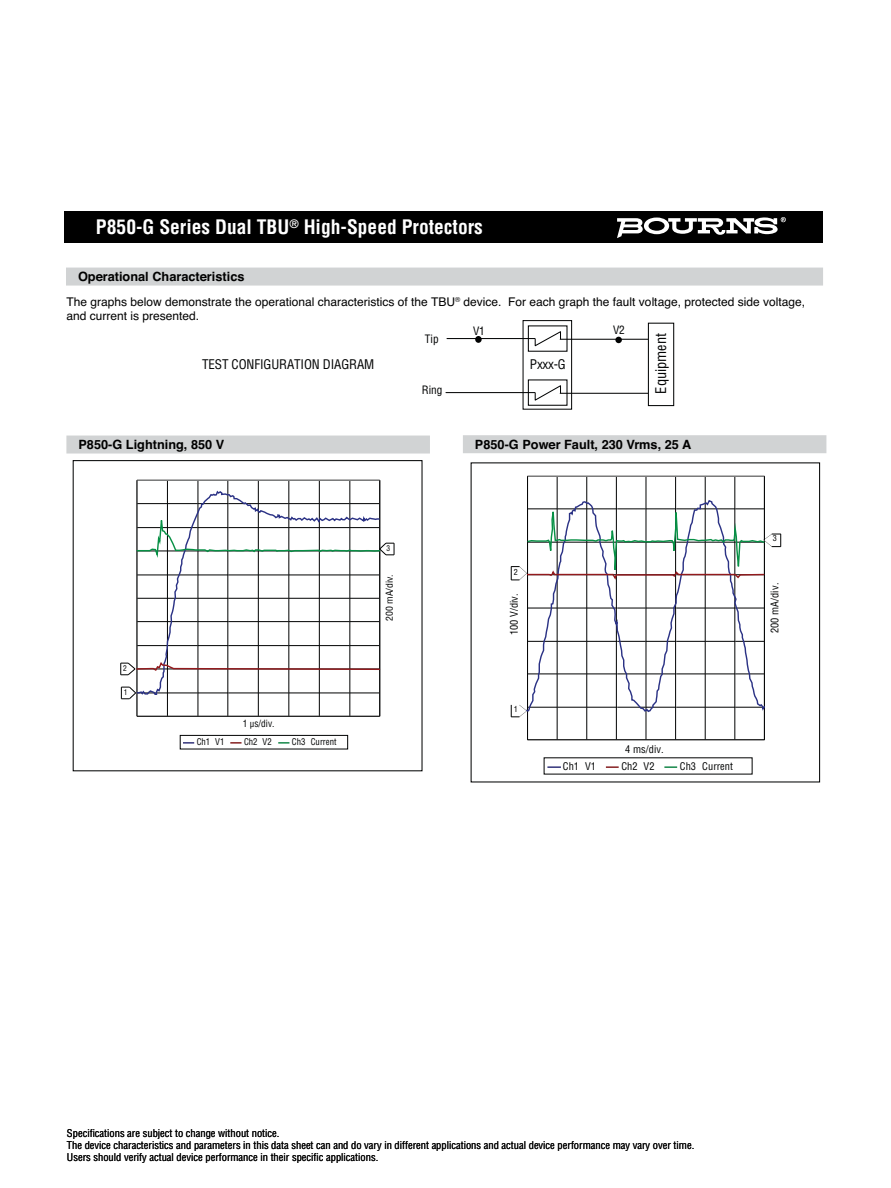
<style>
.page{position:relative;width:891px;height:1188px;background:#fff}
.page>*{position:absolute;margin:0;border:0;box-sizing:border-box;transform-origin:0 0}
.t1{font:700 condensed 19.5px "Helvetica";color:#fff}
.t2{font:condensed 14.4px "Helvetica";color:#010202}
.t3{font:condensed 13.05px "Helvetica";letter-spacing:-.01em;color:#010202}
.t4{font:700 12.75px "Helvetica";color:#000}
.t5{font:12px/14.4px "Helvetica";color:#000}
.t6{font:condensed 11.25px "Helvetica";color:#010202}
.t7{font:condensed 10.5px/12px "Helvetica";color:#000}
.t8{font:condensed 10.35px "Helvetica";letter-spacing:.005em;color:#010202}
.t9{font:condensed 9.75px "Helvetica";color:#010202;scale:.96 1}
.t10{font:condensed 9.3px "Helvetica";color:#010202;scale:1.04 1}
.t11{font:condensed 9.15px "Helvetica";letter-spacing:.005em;color:#010202;scale:.96 1}
.t12{font:condensed 8.1px "Helvetica";color:#010202}
.t13{font:condensed 7.8px "Helvetica";color:#010202;scale:.96 1}
.s1{font-size:9.15px}
</style>
<div class="page">
<div style="left:64px;top:212px;width:759px;height:31px;background:#000"></div>
<div style="left:66px;top:268px;width:757px;height:18px;background:#d1d3d4"></div>
<div style="left:66px;top:436px;width:364px;height:18px;background:#d1d3d4"></div>
<div style="left:463px;top:435px;width:363px;height:18px;background:#d1d3d4"></div>
<hr style="left:446px;top:392px;width:89px;height:1px;background:#010202">
<hr style="left:447px;top:338px;width:88px;height:1px;background:#010202">
<div style="left:523px;top:320px;width:49px;height:90px;border:1px solid #010202"></div>
<hr style="left:560px;top:393px;width:113px;height:1px;background:#010202">
<svg style="left:534px;top:385px;width:28px;height:16px"></svg>
<div style="left:528px;top:379px;width:40px;height:27px;border:1px solid #010202"></div>
<hr style="left:560px;top:339px;width:113px;height:1px;background:#010202">
<svg style="left:534px;top:331px;width:28px;height:16px"></svg>
<div style="left:648px;top:323px;width:26px;height:82px;background:#fff"></div>
<div style="left:648px;top:323px;width:26px;height:83px;border:1px solid #010202"></div>
<div style="left:475px;top:336px;width:7px;height:7px;background:#010202;border-radius:50%"></div>
<div style="left:615px;top:337px;width:7px;height:6px;background:#010202;border-radius:50%"></div>
<hr style="left:167px;top:480px;width:1px;height:236px;background:#010202">
<hr style="left:198px;top:480px;width:1px;height:236px;background:#010202">
<hr style="left:228px;top:480px;width:1px;height:236px;background:#010202">
<hr style="left:289px;top:480px;width:1px;height:236px;background:#010202">
<hr style="left:319px;top:480px;width:1px;height:236px;background:#010202">
<hr style="left:350px;top:480px;width:1px;height:236px;background:#010202">
<hr style="left:258px;top:480px;width:1px;height:236px;background:#010202">
<hr style="left:137px;top:480px;width:243px;height:1px;background:#808080">
<hr style="left:137px;top:480px;width:1px;height:236px;background:#010202">
<hr style="left:137px;top:716px;width:243px;height:1px;background:#010202">
<hr style="left:379px;top:480px;width:1px;height:236px;background:#010202">
<div style="left:180px;top:735px;width:168px;height:14px;border:1px solid #010202"></div>
<svg style="left:183px;top:742px;width:11px;height:2px"></svg>
<svg style="left:230px;top:742px;width:12px;height:2px"></svg>
<svg style="left:278px;top:742px;width:11px;height:2px"></svg>
<svg style="left:121px;top:687px;width:15px;height:13px"></svg>
<svg style="left:136px;top:489px;width:245px;height:207px"></svg>
<svg style="left:136px;top:505px;width:259px;height:56px"></svg>
<svg style="left:120px;top:660px;width:261px;height:16px"></svg>
<hr style="left:557px;top:476px;width:1px;height:264px;background:#010202">
<hr style="left:587px;top:476px;width:1px;height:264px;background:#010202">
<hr style="left:616px;top:476px;width:1px;height:264px;background:#010202">
<hr style="left:675px;top:476px;width:1px;height:264px;background:#010202">
<hr style="left:705px;top:476px;width:1px;height:264px;background:#010202">
<hr style="left:735px;top:476px;width:1px;height:264px;background:#010202">
<hr style="left:646px;top:476px;width:1px;height:264px;background:#010202">
<hr style="left:527px;top:476px;width:238px;height:1px;background:#808080">
<hr style="left:527px;top:476px;width:1px;height:264px;background:#010202">
<hr style="left:527px;top:740px;width:238px;height:1px;background:#010202">
<hr style="left:764px;top:476px;width:1px;height:264px;background:#010202">
<svg style="left:547px;top:766px;width:14px;height:2px"></svg>
<svg style="left:606px;top:766px;width:13px;height:2px"></svg>
<svg style="left:664px;top:766px;width:13px;height:2px"></svg>
<svg style="left:511px;top:705px;width:14px;height:13px"></svg>
<svg style="left:525px;top:650px;width:240px;height:63px"></svg>
<svg style="left:511px;top:478px;width:270px;height:172px"></svg>
<svg style="left:617px;top:217px;width:169px;height:21px"></svg>
<h1 class="t1" style="left:96px;top:219px;width:388px">P850-G Series Dual TBU<sup>®</sup> High-Speed Protectors</h1>
<p class="t4" style="left:78px;top:272px;width:168px">Operational Characteristics</p>
<p class="t5" style="left:66px;top:296px;width:740px">The graphs below demonstrate the operational characteristics of the TBU<sup>®</sup> device. For each graph the fault voltage, protected side voltage, and current is presented.</p>
<p class="t3" style="left:202px;top:359px;width:174px">TEST CONFIGURATION DIAGRAM</p>
<p class="t4" style="left:78px;top:440px;width:147px">P850-G Lightning, 850 V</p>
<p class="t6" style="left:425px;top:335px;width:15px">Tip</p>
<p class="t6" style="left:422px;top:386px;width:22px">Ring</p>
<p class="t6" style="left:473px;top:326px;width:13px">V1</p>
<p class="t6" style="left:613px;top:326px;width:13px">V2</p>
<p class="t3" style="left:530px;top:359px;width:37px">Pxxx-G</p>
<h2 class="t2" style="left:655px;top:394px;width:62px;rotate:-90deg">Equipment</h2>
<p class="t4" style="left:475px;top:440px;width:218px">P850-G Power Fault, 230 Vrms, 25 A</p>
<p class="t13" style="left:123px;top:665px;width:5px">2</p>
<p class="t13" style="left:124px;top:689px;width:5px">1</p>
<p class="t9" style="left:243px;top:720px;width:35px">1 <span class="s1">µ</span>s/div.</p>
<p class="t11" style="left:197px;top:739px;width:30px">Ch1 V1</p>
<p class="t11" style="left:244px;top:739px;width:30px">Ch2 V2</p>
<p class="t11" style="left:292px;top:739px;width:48px">Ch3 Current</p>
<p class="t13" style="left:387px;top:545px;width:5px">3</p>
<p class="t10" style="left:386px;top:621px;width:46px;rotate:-90deg">200 mA/div.</p>
<p class="t12" style="left:514px;top:569px;width:6px">2</p>
<p class="t12" style="left:773px;top:535px;width:6px">3</p>
<p class="t8" style="left:510px;top:635px;width:43px;rotate:-90deg">100 V/div.</p>
<p class="t8" style="left:771px;top:633px;width:52px;rotate:-90deg">200 mA/div.</p>
<p class="t12" style="left:514px;top:706px;width:6px">1</p>
<p class="t8" style="left:625px;top:745px;width:40px">4 ms/div.</p>
<p class="t8" style="left:563px;top:762px;width:35px">Ch1 V1</p>
<p class="t8" style="left:621px;top:762px;width:35px">Ch2 V2</p>
<p class="t8" style="left:680px;top:762px;width:55px">Ch3 Current</p>
<p class="t7" style="left:67px;top:1128px;width:629px">Specifications are subject to change without notice.<br>The device characteristics and parameters in this data sheet can and do vary in different applications and actual device performance may vary over time.<br>Users should verify actual device performance in their specific applications.</p>
</div>
